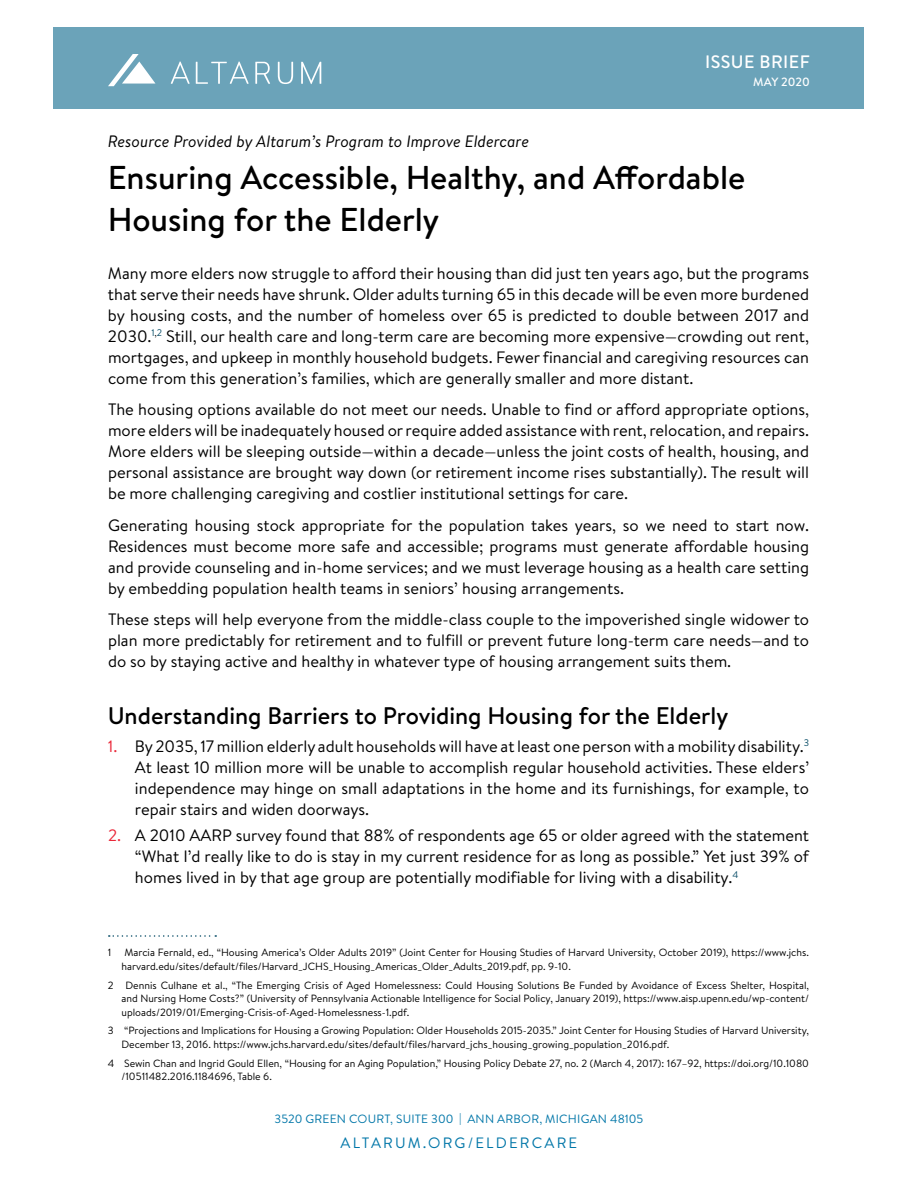
<style>
.page{position:relative;width:918px;height:1188px;background:#fff}
.page>*{position:absolute;margin:0;border:0;box-sizing:border-box;transform-origin:0 0}
.t1{font:500 33px/42px "Brandon Text";color:#000}
.t2{font:500 24px "Brandon Text";color:#000}
.t3{font:500 18px "Brandon Text";letter-spacing:.025em;color:#fff}
.t4{font:16.5px/21px "Brandon Text";color:#000;text-align:justify}
.t5{font:italic 16.5px "Brandon Text";color:#000}
.t6{font:15px "Brandon Text";letter-spacing:.145em;color:#0076a8}
.t7{font:12px "Brandon Text";letter-spacing:.02em;color:#0076a8}
.t8{font:500 12px "Brandon Text";letter-spacing:.005em;color:#fff}
.t9{font:10.5px/13.5px "Brandon Text";color:#000}
.s1{color:#ea2839}
</style>
<div class="page">
<div style="left:54px;top:27px;width:810px;height:81px;background:#6ba3b9"></div>
<svg style="left:108px;top:54px;width:47px;height:32px"></svg>
<svg style="left:171px;top:61px;width:19px;height:23px"></svg>
<svg style="left:196px;top:61px;width:53px;height:23px"></svg>
<svg style="left:255px;top:62px;width:15px;height:22px"></svg>
<svg style="left:278px;top:62px;width:15px;height:22px"></svg>
<svg style="left:301px;top:62px;width:20px;height:22px"></svg>
<svg style="left:109px;top:935px;width:107px;height:2px"></svg>
<p class="t3" style="left:705px;top:49px;width:106px">ISSUE BRIEF</p>
<p class="t8" style="left:753px;top:74px;width:58px">MAY 2020</p>
<p class="t5" style="left:108px;top:130px;width:423px">Resource Provided by Altarum’s Program to Improve Eldercare</p>
<h1 class="t1" style="left:108px;top:155px;width:639px">Ensuring Accessible, Healthy, and Affordable<br>Housing for the Elderly</h1>
<p class="t4" style="left:108px;top:262px;width:703px">Many more elders now struggle to afford their housing than did just ten years ago, but the programs that serve their needs have shrunk. Older adults turning 65 in this decade will be even more burdened by housing costs, and the number of homeless over 65 is predicted to double between 2017 and 2030.<sup>1</sup><sup>,</sup><sup>2</sup> Still, our health care and long-term care are becoming more expensive—crowding out rent, mortgages, and upkeep in monthly household budgets. Fewer financial and caregiving resources can come from this generation’s families, which are generally smaller and more distant.</p>
<p class="t4" style="left:108px;top:398px;width:703px">The housing options available do not meet our needs. Unable to find or afford appropriate options, more elders will be inadequately housed or require added assistance with rent, relocation, and repairs.<br>More elders will be sleeping outside—within a decade—unless the joint costs of health, housing, and personal assistance are brought way down (or retirement income rises substantially). The result will be more challenging caregiving and costlier institutional settings for care.</p>
<p class="t4" style="left:108px;top:514px;width:703px">Generating housing stock appropriate for the population takes years, so we need to start now.<br>Residences must become more safe and accessible; programs must generate affordable housing and provide counseling and in-home services; and we must leverage housing as a health care setting by embedding population health teams in seniors’ housing arrangements.</p>
<p class="t4" style="left:108px;top:608px;width:703px">These steps will help everyone from the middle-class couple to the impoverished single widower to plan more predictably for retirement and to fulfill or prevent future long-term care needs—and to do so by staying active and healthy in whatever type of housing arrangement suits them.</p>
<h2 class="t2" style="left:108px;top:699px;width:622px">Understanding Barriers to Providing Housing for the Elderly</h2>
<p class="t4" style="left:135px;top:735px;width:676px;text-indent:-27px"><span class="s1">1.</span> By 2035, 17 million elderly adult households will have at least one person with a mobility disability.<sup>3<br></sup>At least 10 million more will be unable to accomplish regular household activities. These elders’ independence may hinge on small adaptations in the home and its furnishings, for example, to repair stairs and widen doorways.</p>
<p class="t4" style="left:135px;top:824px;width:676px;text-indent:-27px"><span class="s1">2.</span> A 2010 AARP survey found that 88% of respondents age 65 or older agreed with the statement “What I’d really like to do is stay in my current residence for as long as possible.” Yet just 39% of homes lived in by that age group are potentially modifiable for living with a disability.<sup>4</sup></p>
<p class="t9" style="left:122px;top:946px;width:689px;text-indent:-14px">1 Marcia Fernald, ed., “Housing America’s Older Adults 2019” (Joint Center for Housing Studies of Harvard University, October 2019), https://www.jchs. harvard.edu/sites/default/files/Harvard_JCHS_Housing_Americas_Older_Adults_2019.pdf, pp. 9-10.</p>
<p class="t9" style="left:122px;top:978px;width:689px;text-align:justify;text-indent:-14px">2 Dennis Culhane et al., “The Emerging Crisis of Aged Homelessness: Could Housing Solutions Be Funded by Avoidance of Excess Shelter, Hospital, and Nursing Home Costs?” (University of Pennsylvania Actionable Intelligence for Social Policy, January 2019), https://www.aisp.upenn.edu/wp-content/ uploads/2019/01/Emerging-Crisis-of-Aged-Homelessness-1.pdf.</p>
<p class="t9" style="left:122px;top:1024px;width:689px;text-indent:-14px">3 “Projections and Implications for Housing a Growing Population: Older Households 2015-2035.” Joint Center for Housing Studies of Harvard University,<br>December 13, 2016. https://www.jchs.harvard.edu/sites/default/files/harvard_jchs_housing_growing_population_2016.pdf.</p>
<p class="t9" style="left:122px;top:1056px;width:689px;text-indent:-14px">4 Sewin Chan and Ingrid Gould Ellen, “Housing for an Aging Population,” Housing Policy Debate 27, no. 2 (March 4, 2017): 167–92, https://doi.org/10.1080 /10511482.2016.1184696, Table 6.</p>
<p class="t7" style="left:275px;top:1111px;width:370px">3520 GREEN COURT, SUITE 300 | ANN ARBOR, MICHIGAN 48105</p>
<p class="t6" style="left:341px;top:1133px;width:238px">ALTARUM.ORG/ELDERCARE</p>
</div>
